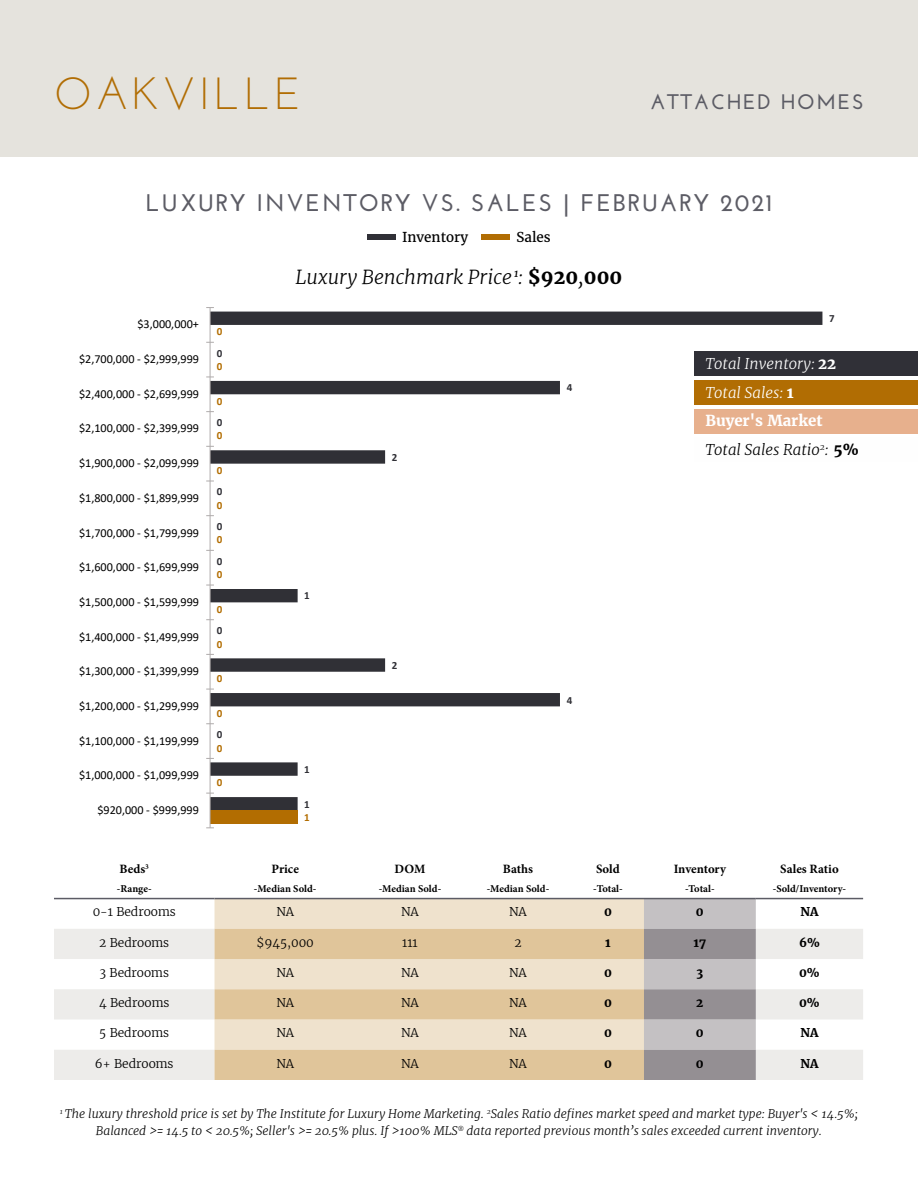
<style>
.page{position:relative;width:918px;height:1188px;background:#fff}
.page>*{position:absolute;margin:0;border:0;box-sizing:border-box;transform-origin:0 0}
.t1{font:45px "Josefin Sans";letter-spacing:.08em;color:#b16d03}
.t2{font:700 24px "Josefin Sans";letter-spacing:.08em;color:#5c5c65}
.t3{font:700 21px "Josefin Sans";letter-spacing:.08em;color:#5c5c65}
.t4{font:italic 300 19.5px "Merriweather";color:#000}
.t5{font:italic 300 15px/28.8px "Merriweather";color:#fff}
.t6{font:italic 300 15px "Merriweather";color:#000}
.t7{font:700 15px "Merriweather";color:#fff}
.t8{font:13.5px "Merriweather";color:#000}
.t9{font:700 12.75px "Minion Pro";color:#000}
.t10{font:12.15px "Calibri";color:#000}
.t11{font:italic 300 12px/16.5px "Merriweather";color:#000;text-align:center}
.t12{font:300 12px "Merriweather";color:#000}
.t13{font:700 12px "Merriweather";color:#000}
.t14{font:700 10.95px "Calibri";color:#303036}
.t15{font:700 10.95px "Calibri";color:#b26d01}
.t16{font:700 10.5px "Minion Pro";color:#000}
.s1{font-weight:700;font-style:normal}
</style>
<div class="page">
<div style="left:0;top:0;width:918px;height:158px;background:#e5e3dd"></div>
<svg style="left:211px;top:312px;width:611px;height:498px"></svg>
<div style="left:210px;top:810px;width:88px;height:14px;background:#b26d01"></div>
<hr style="left:210px;top:308px;width:1px;height:520px;background:#afabab">
<div style="left:367px;top:234px;width:29px;height:6px;background:#303037"></div>
<div style="left:482px;top:234px;width:28px;height:6px;background:#b16d03"></div>
<div style="left:215px;top:899px;width:429px;height:30px;background:#efe2cd"></div>
<svg style="left:54px;top:929px;width:809px;height:151px;fill:#edecea"></svg>
<svg style="left:215px;top:929px;width:429px;height:151px;background:#e6d0ae"></svg>
<svg style="left:644px;top:899px;width:112px;height:181px;background:#aca8ab"></svg>
<hr style="left:54px;top:898px;width:161px;height:1px;background:#5c5c65">
<hr style="left:215px;top:898px;width:141px;height:1px;background:#5c5c65">
<hr style="left:356px;top:898px;width:108px;height:1px;background:#5c5c65">
<hr style="left:464px;top:898px;width:108px;height:1px;background:#5c5c65">
<hr style="left:572px;top:898px;width:72px;height:1px;background:#5c5c65">
<hr style="left:644px;top:898px;width:112px;height:1px;background:#5c5c65">
<hr style="left:756px;top:898px;width:107px;height:1px;background:#5c5c65">
<div style="left:694px;top:409px;width:224px;height:25px;background:#e7b08d"></div>
<div style="left:694px;top:351px;width:224px;height:25px;background:#303037"></div>
<div style="left:694px;top:380px;width:224px;height:25px;background:#b16d03"></div>
<div style="left:694px;top:438px;width:224px;height:24px;background:#fefefe"></div>
<h1 class="t1" style="left:54px;top:65px;width:249px">OAKVILLE</h1>
<h3 class="t3" style="left:650px;top:89px;width:215px">ATTACHED HOMES</h3>
<h2 class="t2" style="left:146px;top:189px;width:628px">LUXURY INVENTORY VS. SALES | FEBRUARY 2021</h2>
<p class="t8" style="left:402px;top:229px;width:68px">Inventory</p>
<p class="t8" style="left:516px;top:229px;width:36px">Sales</p>
<p class="t10" style="left:138px;top:316px;width:63px">$3,000,000+</p>
<p class="t10" style="left:79px;top:351px;width:122px">$2,700,000 - $2,999,999</p>
<p class="t10" style="left:79px;top:385px;width:122px">$2,400,000 - $2,699,999</p>
<p class="t10" style="left:79px;top:420px;width:122px">$2,100,000 - $2,399,999</p>
<p class="t10" style="left:79px;top:455px;width:122px">$1,900,000 - $2,099,999</p>
<p class="t10" style="left:79px;top:489px;width:122px">$1,800,000 - $1,899,999</p>
<p class="t10" style="left:79px;top:524px;width:122px">$1,700,000 - $1,799,999</p>
<p class="t10" style="left:79px;top:559px;width:122px">$1,600,000 - $1,699,999</p>
<p class="t10" style="left:79px;top:593px;width:122px">$1,500,000 - $1,599,999</p>
<p class="t10" style="left:79px;top:628px;width:122px">$1,400,000 - $1,499,999</p>
<p class="t10" style="left:79px;top:663px;width:122px">$1,300,000 - $1,399,999</p>
<p class="t10" style="left:79px;top:698px;width:122px">$1,200,000 - $1,299,999</p>
<p class="t10" style="left:79px;top:732px;width:122px">$1,100,000 - $1,199,999</p>
<p class="t10" style="left:79px;top:767px;width:122px">$1,000,000 - $1,099,999</p>
<p class="t10" style="left:97px;top:802px;width:103px">$920,000 - $999,999</p>
<p class="t15" style="left:217px;top:324px;width:7px">0</p>
<p class="t15" style="left:217px;top:359px;width:7px">0</p>
<p class="t15" style="left:217px;top:393px;width:7px">0</p>
<p class="t15" style="left:217px;top:428px;width:7px">0</p>
<p class="t15" style="left:217px;top:463px;width:7px">0</p>
<p class="t15" style="left:217px;top:497px;width:7px">0</p>
<p class="t15" style="left:217px;top:532px;width:7px">0</p>
<p class="t15" style="left:217px;top:567px;width:7px">0</p>
<p class="t15" style="left:217px;top:602px;width:7px">0</p>
<p class="t15" style="left:217px;top:636px;width:7px">0</p>
<p class="t15" style="left:217px;top:671px;width:7px">0</p>
<p class="t15" style="left:217px;top:706px;width:7px">0</p>
<p class="t15" style="left:217px;top:740px;width:7px">0</p>
<p class="t15" style="left:217px;top:775px;width:7px">0</p>
<p class="t14" style="left:217px;top:345px;width:7px">0</p>
<p class="t14" style="left:217px;top:415px;width:7px">0</p>
<p class="t14" style="left:217px;top:484px;width:7px">0</p>
<p class="t14" style="left:217px;top:519px;width:7px">0</p>
<p class="t14" style="left:217px;top:553px;width:7px">0</p>
<p class="t14" style="left:217px;top:623px;width:7px">0</p>
<p class="t14" style="left:217px;top:727px;width:7px">0</p>
<p class="t9" style="left:119px;top:860px;width:31px">Beds<sup>3</sup></p>
<p class="t16" style="left:117px;top:882px;width:36px">-Range-</p>
<h3 class="t4" style="left:296px;top:265px;width:328px">Luxury Benchmark Price <sup>1</sup>: <span class="s1">$920</span>,<span class="s1">000</span></h3>
<p class="t14" style="left:304px;top:588px;width:7px">1</p>
<p class="t14" style="left:304px;top:762px;width:7px">1</p>
<p class="t14" style="left:304px;top:796px;width:7px">1</p>
<p class="t15" style="left:304px;top:810px;width:7px">1</p>
<p class="t9" style="left:272px;top:860px;width:29px">Price</p>
<p class="t16" style="left:254px;top:882px;width:64px">-Median Sold-</p>
<p class="t14" style="left:392px;top:449px;width:7px">2</p>
<p class="t14" style="left:567px;top:380px;width:7px">4</p>
<p class="t14" style="left:392px;top:657px;width:7px">2</p>
<p class="t14" style="left:567px;top:692px;width:7px">4</p>
<p class="t9" style="left:395px;top:860px;width:32px">DOM</p>
<p class="t16" style="left:379px;top:882px;width:64px">-Median Sold-</p>
<p class="t9" style="left:503px;top:860px;width:32px">Baths</p>
<p class="t16" style="left:487px;top:882px;width:64px">-Median Sold-</p>
<p class="t9" style="left:596px;top:860px;width:25px">Sold</p>
<p class="t16" style="left:593px;top:882px;width:31px">-Total-</p>
<p class="t14" style="left:829px;top:311px;width:7px">7</p>
<p class="t5" style="left:705px;top:349px;width:132px">Total Inventory: <span class="s1">22<br></span>Total Sales: <span class="s1">1</span></p>
<p class="t7" style="left:705px;top:412px;width:119px">Buyer's Market</p>
<p class="t6" style="left:705px;top:440px;width:155px">Total Sales Ratio<sup>2</sup>: <span class="s1">5%</span></p>
<p class="t9" style="left:674px;top:860px;width:54px">Inventory</p>
<p class="t16" style="left:685px;top:882px;width:31px">-Total-</p>
<p class="t9" style="left:780px;top:860px;width:60px">Sales Ratio</p>
<p class="t16" style="left:773px;top:882px;width:75px">-Sold/Inventory-</p>
<p class="t12" style="left:93px;top:905px;width:85px">0-1 Bedrooms</p>
<p class="t12" style="left:276px;top:905px;width:19px">NA</p>
<p class="t12" style="left:401px;top:905px;width:19px">NA</p>
<p class="t12" style="left:509px;top:905px;width:19px">NA</p>
<p class="t13" style="left:604px;top:905px;width:9px">0</p>
<p class="t13" style="left:696px;top:905px;width:9px">0</p>
<p class="t13" style="left:800px;top:905px;width:20px">NA</p>
<p class="t12" style="left:99px;top:935px;width:71px">2 Bedrooms</p>
<p class="t12" style="left:257px;top:935px;width:59px">$945,000</p>
<p class="t12" style="left:402px;top:935px;width:17px">111</p>
<p class="t12" style="left:514px;top:935px;width:9px">2</p>
<p class="t13" style="left:605px;top:935px;width:7px">1</p>
<p class="t13" style="left:694px;top:935px;width:14px">17</p>
<p class="t13" style="left:799px;top:935px;width:22px">6%</p>
<p class="t12" style="left:99px;top:965px;width:71px">3 Bedrooms</p>
<p class="t12" style="left:276px;top:965px;width:19px">NA</p>
<p class="t12" style="left:401px;top:965px;width:19px">NA</p>
<p class="t12" style="left:509px;top:965px;width:19px">NA</p>
<p class="t13" style="left:604px;top:965px;width:9px">0</p>
<p class="t13" style="left:697px;top:965px;width:8px">3</p>
<p class="t13" style="left:799px;top:965px;width:22px">0%</p>
<p class="t12" style="left:99px;top:995px;width:72px">4 Bedrooms</p>
<p class="t12" style="left:276px;top:995px;width:19px">NA</p>
<p class="t12" style="left:401px;top:995px;width:19px">NA</p>
<p class="t12" style="left:509px;top:995px;width:19px">NA</p>
<p class="t13" style="left:604px;top:995px;width:9px">0</p>
<p class="t13" style="left:696px;top:995px;width:9px">2</p>
<p class="t13" style="left:799px;top:995px;width:22px">0%</p>
<p class="t12" style="left:99px;top:1026px;width:71px">5 Bedrooms</p>
<p class="t12" style="left:276px;top:1026px;width:19px">NA</p>
<p class="t12" style="left:401px;top:1026px;width:19px">NA</p>
<p class="t12" style="left:509px;top:1026px;width:19px">NA</p>
<p class="t13" style="left:604px;top:1026px;width:9px">0</p>
<p class="t13" style="left:696px;top:1026px;width:9px">0</p>
<p class="t13" style="left:800px;top:1026px;width:20px">NA</p>
<p class="t12" style="left:95px;top:1056px;width:80px">6+ Bedrooms</p>
<p class="t12" style="left:276px;top:1056px;width:19px">NA</p>
<p class="t12" style="left:401px;top:1056px;width:19px">NA</p>
<p class="t12" style="left:509px;top:1056px;width:19px">NA</p>
<p class="t13" style="left:604px;top:1056px;width:9px">0</p>
<p class="t13" style="left:696px;top:1056px;width:9px">0</p>
<p class="t13" style="left:800px;top:1056px;width:20px">NA</p>
<p class="t11" style="left:60px;top:1106px;width:800px"><sup>1</sup> The luxury threshold price is set by The Institute for Luxury Home Marketing. <sup>2</sup>Sales Ratio defines market speed and market type: Buyer's &lt; 14.5%;<br>Balanced &gt;= 14.5 to &lt; 20.5%; Seller's &gt;= 20.5% plus. If &gt;100% MLS<sup>®</sup> data reported previous month’s sales exceeded current inventory.</p>
</div>
